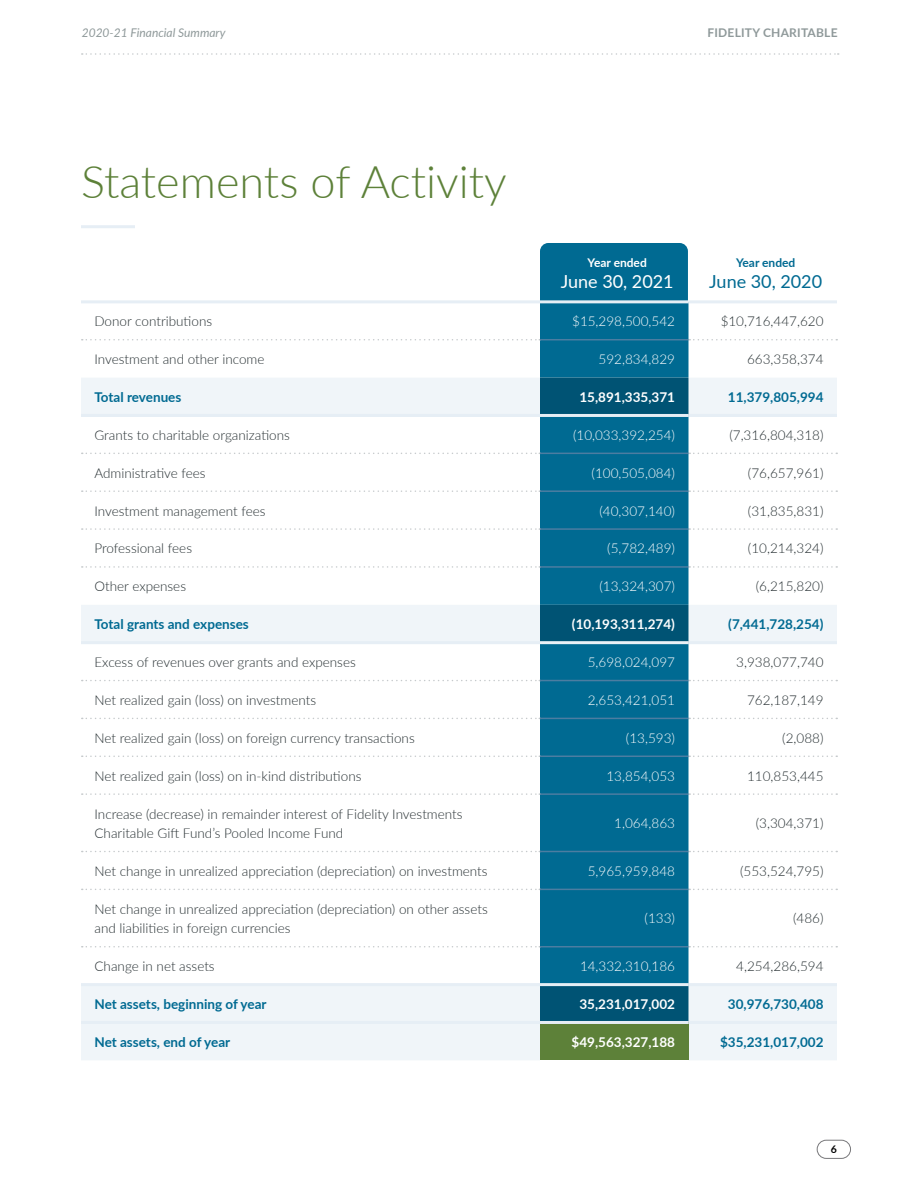
<style>
.page{position:relative;width:918px;height:1188px;background:#fff}
.page>*{position:absolute;margin:0;border:0;box-sizing:border-box;transform-origin:0 0}
.t1{font:300 45px "Lato";color:#5d8139}
.t2{font:18px "Lato";color:#fff}
.t3{font:18px "Lato";color:#006a92}
.t4{font:300 13.5px/19.5px "Lato";color:#242d30}
.t5{font:300 13.5px "Lato";color:#fff}
.t6{font:700 13.5px "Lato";color:#006a92}
.t7{font:700 13.5px "Lato";color:#fff}
.t8{font:italic 12px "Lato";color:#8f999a}
.t9{font:700 12px "Lato";letter-spacing:.02em;color:#8f999a}
.t10{font:700 12px "Lato";color:#fff}
.t11{font:700 12px "Lato";color:#006a92}
.t12{font:700 10.5px "Lato";color:#000}
</style>
<div class="page">
<div style="left:540px;top:243px;width:148px;height:57px;background:#006a92"></div>
<div style="left:540px;top:303px;width:148px;height:75px;background:#006a92"></div>
<svg style="left:81px;top:378px;width:756px;height:682px"></svg>
<svg style="left:540px;top:378px;width:148px;height:643px;background:#00668c"></svg>
<div style="left:540px;top:1022px;width:148px;height:38px;background:#5d8139"></div>
<hr style="left:81px;top:300px;width:459px;height:3px;background:#e6eef5">
<hr style="left:540px;top:300px;width:148px;height:3px;background:#e6eef5">
<hr style="left:688px;top:300px;width:149px;height:3px;background:#e6eef5">
<hr style="left:81px;top:414px;width:459px;height:3px;background:#e6eef5">
<hr style="left:540px;top:414px;width:148px;height:3px;background:#e6eef5">
<hr style="left:688px;top:414px;width:149px;height:3px;background:#e6eef5">
<svg style="left:82px;top:339px;width:458px;height:1px"></svg>
<svg style="left:689px;top:339px;width:148px;height:1px"></svg>
<svg style="left:82px;top:453px;width:458px;height:1px"></svg>
<svg style="left:689px;top:453px;width:148px;height:1px"></svg>
<svg style="left:82px;top:490px;width:458px;height:2px"></svg>
<svg style="left:689px;top:490px;width:148px;height:2px"></svg>
<svg style="left:82px;top:528px;width:458px;height:2px"></svg>
<svg style="left:689px;top:528px;width:148px;height:2px"></svg>
<svg style="left:82px;top:566px;width:458px;height:2px"></svg>
<svg style="left:689px;top:566px;width:148px;height:2px"></svg>
<svg style="left:82px;top:680px;width:458px;height:1px"></svg>
<svg style="left:689px;top:680px;width:148px;height:1px"></svg>
<svg style="left:82px;top:718px;width:458px;height:1px"></svg>
<svg style="left:689px;top:718px;width:148px;height:1px"></svg>
<svg style="left:82px;top:756px;width:458px;height:1px"></svg>
<svg style="left:689px;top:756px;width:148px;height:1px"></svg>
<svg style="left:82px;top:793px;width:458px;height:2px"></svg>
<svg style="left:689px;top:793px;width:148px;height:2px"></svg>
<svg style="left:82px;top:851px;width:458px;height:1px"></svg>
<svg style="left:689px;top:851px;width:148px;height:1px"></svg>
<svg style="left:82px;top:889px;width:458px;height:1px"></svg>
<svg style="left:689px;top:889px;width:148px;height:1px"></svg>
<svg style="left:82px;top:946px;width:458px;height:1px"></svg>
<svg style="left:689px;top:946px;width:148px;height:1px"></svg>
<hr style="left:540px;top:339px;width:148px;height:1px;background:#4c7da1">
<hr style="left:540px;top:453px;width:148px;height:1px;background:#4c7da1">
<hr style="left:540px;top:490px;width:148px;height:2px;background:#4c7da1">
<hr style="left:540px;top:528px;width:148px;height:2px;background:#4c7da1">
<hr style="left:540px;top:566px;width:148px;height:2px;background:#4c7da1">
<hr style="left:540px;top:680px;width:148px;height:1px;background:#4c7da1">
<hr style="left:540px;top:718px;width:148px;height:1px;background:#4c7da1">
<hr style="left:540px;top:756px;width:148px;height:1px;background:#4c7da1">
<hr style="left:540px;top:793px;width:148px;height:2px;background:#4c7da1">
<hr style="left:540px;top:851px;width:148px;height:1px;background:#4c7da1">
<hr style="left:540px;top:889px;width:148px;height:1px;background:#4c7da1">
<hr style="left:540px;top:946px;width:148px;height:1px;background:#4c7da1">
<hr style="left:81px;top:641px;width:459px;height:3px;background:#e6eef5">
<hr style="left:688px;top:641px;width:149px;height:3px;background:#e6eef5">
<hr style="left:540px;top:641px;width:148px;height:3px;background:#eaf1f7">
<hr style="left:81px;top:983px;width:459px;height:3px;background:#e6eef5">
<hr style="left:540px;top:983px;width:148px;height:3px;background:#e6eef5">
<hr style="left:688px;top:983px;width:149px;height:3px;background:#e6eef5">
<hr style="left:81px;top:1021px;width:459px;height:3px;background:#e6eef5">
<hr style="left:540px;top:1021px;width:148px;height:3px;background:#e6eef5">
<hr style="left:688px;top:1021px;width:149px;height:3px;background:#e6eef5">
<hr style="left:81px;top:225px;width:54px;height:3px;background:#e6eef5">
<div style="left:817px;top:1140px;width:34px;height:19px;border:1px solid #78787b;border-radius:9px"></div>
<svg style="left:82px;top:53px;width:757px;height:2px"></svg>
<p class="t8" style="left:82px;top:24px;width:145px">2020-21 Financial Summary</p>
<p class="t9" style="left:707px;top:23px;width:132px">FIDELITY CHARITABLE</p>
<h1 class="t1" style="left:81px;top:151px;width:427px">Statements of Activity</h1>
<p class="t10" style="left:588px;top:254px;width:61px">Year ended</p>
<h2 class="t2" style="left:561px;top:269px;width:114px">June 30, 2021</h2>
<p class="t11" style="left:736px;top:254px;width:61px">Year ended</p>
<h2 class="t3" style="left:709px;top:269px;width:114px">June 30, 2020</h2>
<p class="t4" style="left:94px;top:311px;width:119px">Donor contributions</p>
<p class="t5" style="left:572px;top:312px;width:104px">$15,298,500,542</p>
<p class="t4" style="left:721px;top:311px;width:104px">$10,716,447,620</p>
<p class="t4" style="left:94px;top:349px;width:172px">Investment and other income</p>
<p class="t5" style="left:599px;top:350px;width:78px">592,834,829</p>
<p class="t4" style="left:747px;top:349px;width:78px">663,358,374</p>
<p class="t6" style="left:94px;top:387px;width:88px">Total revenues</p>
<p class="t7" style="left:579px;top:387px;width:97px">15,891,335,371</p>
<p class="t6" style="left:728px;top:387px;width:97px">11,379,805,994</p>
<p class="t4" style="left:94px;top:425px;width:197px">Grants to charitable organizations</p>
<p class="t5" style="left:573px;top:426px;width:103px">(10,033,392,254)</p>
<p class="t4" style="left:729px;top:425px;width:96px">(7,316,804,318)</p>
<p class="t4" style="left:94px;top:463px;width:113px">Administrative fees</p>
<p class="t5" style="left:592px;top:463px;width:85px">(100,505,084)</p>
<p class="t4" style="left:748px;top:463px;width:77px">(76,657,961)</p>
<p class="t4" style="left:94px;top:500px;width:173px">Investment management fees</p>
<p class="t5" style="left:599px;top:501px;width:77px">(40,307,140)</p>
<p class="t4" style="left:748px;top:500px;width:77px">(31,835,831)</p>
<p class="t4" style="left:94px;top:538px;width:99px">Professional fees</p>
<p class="t5" style="left:607px;top:539px;width:69px">(5,782,489)</p>
<p class="t4" style="left:748px;top:538px;width:77px">(10,214,324)</p>
<p class="t4" style="left:94px;top:576px;width:93px">Other expenses</p>
<p class="t5" style="left:599px;top:577px;width:77px">(13,324,307)</p>
<p class="t4" style="left:756px;top:576px;width:69px">(6,215,820)</p>
<p class="t6" style="left:94px;top:614px;width:156px">Total grants and expenses</p>
<p class="t7" style="left:572px;top:614px;width:105px">(10,193,311,274)</p>
<p class="t6" style="left:728px;top:614px;width:97px">(7,441,728,254)</p>
<p class="t4" style="left:94px;top:652px;width:263px">Excess of revenues over grants and expenses</p>
<p class="t5" style="left:588px;top:653px;width:89px">5,698,024,097</p>
<p class="t4" style="left:736px;top:652px;width:89px">3,938,077,740</p>
<p class="t4" style="left:94px;top:690px;width:223px">Net realized gain (loss) on investments</p>
<p class="t5" style="left:588px;top:691px;width:89px">2,653,421,051</p>
<p class="t4" style="left:747px;top:690px;width:78px">762,187,149</p>
<p class="t4" style="left:94px;top:728px;width:322px">Net realized gain (loss) on foreign currency transactions</p>
<p class="t5" style="left:626px;top:729px;width:51px">(13,593)</p>
<p class="t4" style="left:782px;top:728px;width:43px">(2,088)</p>
<p class="t4" style="left:94px;top:766px;width:269px">Net realized gain (loss) on in-kind distributions</p>
<p class="t5" style="left:606px;top:766px;width:70px">13,854,053</p>
<p class="t4" style="left:747px;top:766px;width:78px">110,853,445</p>
<p class="t4" style="left:94px;top:803px;width:370px">Increase (decrease) in remainder interest of Fidelity Investments<br>Charitable Gift Fund’s Pooled Income Fund</p>
<p class="t5" style="left:614px;top:814px;width:62px">1,064,863</p>
<p class="t4" style="left:756px;top:813px;width:69px">(3,304,371)</p>
<p class="t4" style="left:94px;top:861px;width:395px">Net change in unrealized appreciation (depreciation) on investments</p>
<p class="t5" style="left:588px;top:862px;width:89px">5,965,959,848</p>
<p class="t4" style="left:740px;top:861px;width:85px">(553,524,795)</p>
<p class="t4" style="left:94px;top:899px;width:395px">Net change in unrealized appreciation (depreciation) on other assets and liabilities in foreign currencies</p>
<p class="t5" style="left:645px;top:909px;width:32px">(133)</p>
<p class="t4" style="left:793px;top:908px;width:32px">(486)</p>
<p class="t4" style="left:94px;top:956px;width:122px">Change in net assets</p>
<p class="t5" style="left:580px;top:957px;width:96px">14,332,310,186</p>
<p class="t4" style="left:736px;top:956px;width:89px">4,254,286,594</p>
<p class="t6" style="left:95px;top:994px;width:174px">Net assets, beginning of year</p>
<p class="t7" style="left:579px;top:994px;width:97px">35,231,017,002</p>
<p class="t6" style="left:728px;top:994px;width:97px">30,976,730,408</p>
<p class="t6" style="left:95px;top:1032px;width:137px">Net assets, end of year</p>
<p class="t7" style="left:572px;top:1032px;width:105px">$49,563,327,188</p>
<p class="t6" style="left:720px;top:1032px;width:105px">$35,231,017,002</p>
<p class="t12" style="left:831px;top:1141px;width:8px">6</p>
</div>
